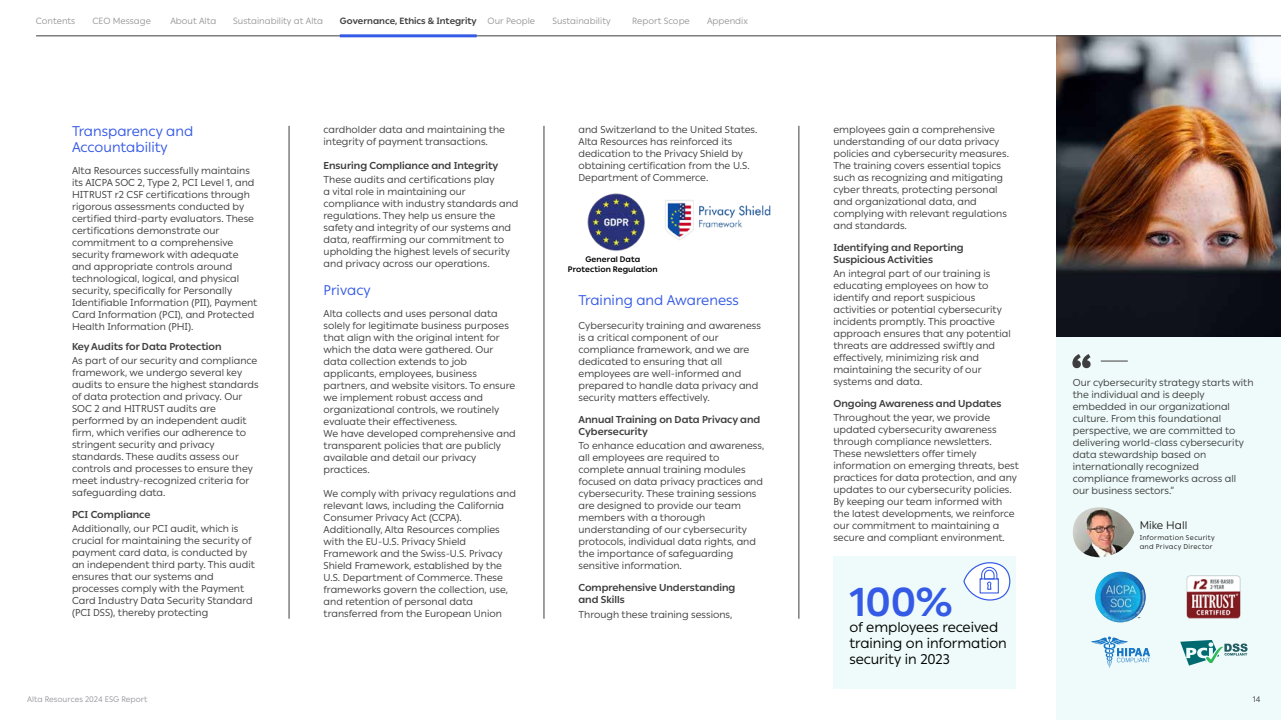
<style>
.page{position:relative;width:1281px;height:720px;background:#fff}
.page>*{position:absolute;margin:0;border:0;box-sizing:border-box;transform-origin:0 0}
.t1{font:700 40px "Ping L";color:#355ae6}
.t2{font:14px/16px "Ping L";color:#355ae6}
.t3{font:14px/16px "Ping L";letter-spacing:-.005em;color:#000}
.t4{font:11px "Ping L";color:#231f20}
.t5{font:10px/12px "Ping L";color:#3e3e3e}
.t6{font:700 10px/12px "Ping L";color:#3e3e3e}
.t7{font:9px "Ping L";color:#999}
.t8{font:700 9px "Ping L";color:#3e3e3e}
.t9{font:700 8px/10px "Ping L";letter-spacing:.015em;color:#000;text-align:center}
.t10{font:8px "Ping L";color:#98979d}
.t11{font:8px "Ping L";color:#3e3e3e}
.t12{font:7px/8.4px "Ping L";letter-spacing:.045em;color:#231f20}
.t13{font:700 2.7px "Ping L";color:#231f20}
.s1{font-weight:400;color:#999}
</style>
<div class="page">
<div style="left:833px;top:556px;width:183px;height:133px;background:#eefbfa"></div>
<img style="left:1056px;top:37px;width:224px;height:300px">
<div style="left:1056px;top:337px;width:224px;height:383px;background:#eefbfa"></div>
<img style="left:1073px;top:507px;width:60px;height:50px">
<svg style="left:1072px;top:354px;width:18px;height:14px"></svg>
<svg style="left:1100px;top:361px;width:27px;height:1px"></svg>
<img style="left:1094px;top:572px;width:51px;height:50px;border-radius:25px">
<img style="left:1186px;top:575px;width:55px;height:44px">
<svg style="left:1180px;top:640px;width:67px;height:26px"></svg>
<img style="left:587px;top:193px;width:58px;height:58px">
<hr style="left:36px;top:36px;width:1244px;height:1px;background:#3e3e3e">
<hr style="left:340px;top:34px;width:136px;height:3px;background:#355ae6">
<hr style="left:289px;top:126px;width:1px;height:493px;background:#3e3e3e">
<hr style="left:543px;top:126px;width:1px;height:493px;background:#3e3e3e">
<hr style="left:798px;top:126px;width:1px;height:493px;background:#3e3e3e">
<img style="left:665px;top:200px;width:106px;height:40px">
<svg style="left:1091px;top:637px;width:58px;height:31px"></svg>
<svg style="left:963px;top:562px;width:47px;height:39px"></svg>
<p class="t7" style="left:36px;top:14px;width:41px">Contents</p>
<p class="t7" style="left:92px;top:14px;width:60px">CEO Message</p>
<p class="t7" style="left:170px;top:14px;width:48px">About Alta</p>
<p class="t7" style="left:233px;top:14px;width:91px">Sustainability at Alta</p>
<p class="t8" style="left:340px;top:14px;width:197px">Governance, Ethics &amp; Integrity <span class="s1">Our People</span></p>
<p class="t7" style="left:552px;top:14px;width:60px">Sustainability</p>
<p class="t7" style="left:632px;top:14px;width:59px">Report Scope</p>
<p class="t7" style="left:707px;top:14px;width:42px">Appendix</p>
<h2 class="t2" style="left:72px;top:122px;width:123px">Transparency and<br>Accountability</h2>
<p class="t5" style="left:72px;top:164px;width:187px">Alta Resources successfully maintains its AICPA SOC 2, Type 2, PCI Level 1, and HITRUST r2 CSF certifications through rigorous assessments conducted by certified third-party evaluators. These certifications demonstrate our commitment to a comprehensive security framework with adequate and appropriate controls around technological, logical, and physical security, specifically for Personally Identifiable Information (PII), Payment Card Information (PCI), and Protected Health Information (PHI).</p>
<p class="t6" style="left:72px;top:340px;width:151px">Key Audits for Data Protection</p>
<p class="t5" style="left:72px;top:354px;width:188px">As part of our security and compliance framework, we undergo several key audits to ensure the highest standards of data protection and privacy. Our SOC 2 and HITRUST audits are performed by an independent audit firm, which verifies our adherence to stringent security and privacy standards. These audits assess our controls and processes to ensure they meet industry-recognized criteria for safeguarding data.</p>
<p class="t6" style="left:72px;top:508px;width:80px">PCI Compliance</p>
<p class="t5" style="left:72px;top:522px;width:184px">Additionally, our PCI audit, which is crucial for maintaining the security of payment card data, is conducted by an independent third party. This audit ensures that our systems and processes comply with the Payment Card Industry Data Security Standard (PCI DSS), thereby protecting</p>
<p class="t5" style="left:323px;top:123px;width:183px">cardholder data and maintaining the integrity of payment transactions.</p>
<p class="t6" style="left:323px;top:159px;width:176px">Ensuring Compliance and Integrity</p>
<p class="t5" style="left:323px;top:173px;width:196px">These audits and certifications play<br>a vital role in maintaining our compliance with industry standards and regulations. They help us ensure the safety and integrity of our systems and data, reaffirming our commitment to upholding the highest levels of security and privacy across our operations.</p>
<h2 class="t2" style="left:323px;top:281px;width:49px">Privacy</h2>
<p class="t5" style="left:323px;top:307px;width:194px">Alta collects and uses personal data solely for legitimate business purposes that align with the original intent for which the data were gathered. Our data collection extends to job applicants, employees, business partners, and website visitors. To ensure we implement robust access and organizational controls, we routinely evaluate their effectiveness.<br>We have developed comprehensive and transparent policies that are publicly available and detail our privacy practices.</p>
<p class="t5" style="left:323px;top:487px;width:194px">We comply with privacy regulations and relevant laws, including the California Consumer Privacy Act (CCPA).<br>Additionally, Alta Resources complies with the EU-U.S. Privacy Shield Framework and the Swiss-U.S. Privacy Shield Framework, established by the U.S. Department of Commerce. These frameworks govern the collection, use, and retention of personal data transferred from the European Union</p>
<p class="t5" style="left:578px;top:123px;width:180px">and Switzerland to the United States.<br>Alta Resources has reinforced its dedication to the Privacy Shield by obtaining certification from the U.S.<br>Department of Commerce.</p>
<p class="t9" style="left:567px;top:254px;width:91px">General Data<br>Protection Regulation</p>
<h2 class="t2" style="left:578px;top:291px;width:162px">Training and Awareness</h2>
<p class="t5" style="left:578px;top:319px;width:184px">Cybersecurity training and awareness is a critical component of our compliance framework, and we are dedicated to ensuring that all employees are well-informed and prepared to handle data privacy and security matters effectively.</p>
<p class="t6" style="left:578px;top:413px;width:183px">Annual Training on Data Privacy and<br>Cybersecurity</p>
<p class="t5" style="left:578px;top:439px;width:187px">To enhance education and awareness, all employees are required to complete annual training modules focused on data privacy practices and cybersecurity. These training sessions are designed to provide our team members with a thorough understanding of our cybersecurity protocols, individual data rights, and the importance of safeguarding sensitive information.</p>
<p class="t6" style="left:578px;top:581px;width:158px">Comprehensive Understanding and Skills</p>
<p class="t5" style="left:578px;top:608px;width:155px">Through these training sessions,</p>
<p class="t5" style="left:833px;top:123px;width:177px">employees gain a comprehensive understanding of our data privacy policies and cybersecurity measures.<br>The training covers essential topics such as recognizing and mitigating cyber threats, protecting personal and organizational data, and complying with relevant regulations and standards.</p>
<p class="t6" style="left:833px;top:241px;width:132px">Identifying and Reporting<br>Suspicious Activities</p>
<p class="t5" style="left:833px;top:267px;width:179px">An integral part of our training is educating employees on how to identify and report suspicious activities or potential cybersecurity incidents promptly. This proactive approach ensures that any potential threats are addressed swiftly and effectively, minimizing risk and maintaining the security of our systems and data.</p>
<p class="t6" style="left:833px;top:397px;width:169px">Ongoing Awareness and Updates</p>
<p class="t5" style="left:833px;top:411px;width:187px">Throughout the year, we provide updated cybersecurity awareness through compliance newsletters.<br>These newsletters offer timely information on emerging threats, best practices for data protection, and any updates to our cybersecurity policies.<br>By keeping our team informed with the latest developments, we reinforce our commitment to maintaining a secure and compliant environment.</p>
<h1 class="t1" style="left:849px;top:571px;width:105px">100%</h1>
<h2 class="t3" style="left:849px;top:619px;width:159px">of employees received training on information security in 2023</h2>
<p class="t5" style="left:1072px;top:376px;width:182px">Our cybersecurity strategy starts with the individual and is deeply embedded in our organizational culture. From this foundational perspective, we are committed to delivering world-class cybersecurity data stewardship based on internationally recognized compliance frameworks across all our business sectors.”</p>
<p class="t4" style="left:1139px;top:517px;width:49px">Mike Hall</p>
<p class="t12" style="left:1139px;top:534px;width:77px">Information Security and Privacy Director</p>
<p class="t13" style="left:1137px;top:616px;width:4px">™</p>
<p class="t10" style="left:27px;top:693px;width:122px">Alta Resources 2024 ESG Report</p>
<p class="t11" style="left:1252px;top:693px;width:9px">14</p>
</div>
